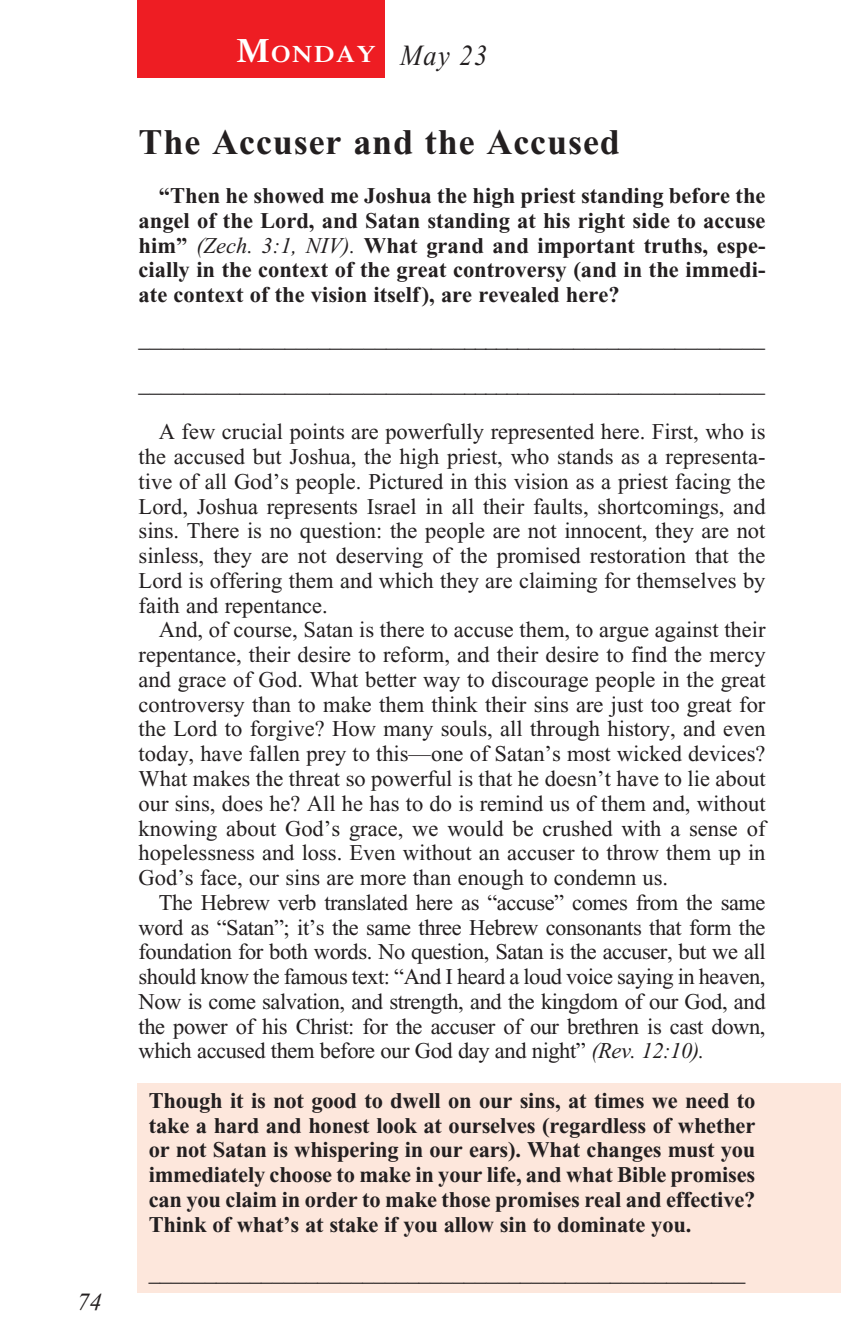
<style>
.page{position:relative;width:841px;height:1337px;background:#fff}
.page>*{position:absolute;margin:0;border:0;box-sizing:border-box;transform-origin:0 0}
._01-Daily_head{font:700 36px "Times New Roman";letter-spacing:.025em;color:#231f20}
._00-Month-Day{font:italic 29.25px "Times New Roman";color:#231f20;scale:.9 1}
.t1{font:italic 24.75px "Times New Roman";color:#231f20}
.t2{font:600 23.62px "Times";letter-spacing:.07em;color:#fff;scale:1.1 1}
._4-Body_Copy{font:22.5px/24.8px "Times New Roman";color:#231f20;text-align:justify}
.x-screened_box-text{font:700 22.5px/24.8px "Times New Roman";letter-spacing:-.01em;color:#231f20;text-align:justify}
._4-Body_Copy-2{font:700 22.5px/24.8px "Times New Roman";color:#231f20;text-align:justify}
.s1{font-size:33.75px}
.s2{font-weight:400;font-style:italic}
.s3{font-style:italic}
</style>
<div class="page">
<div style="left:137px;top:1083px;width:703px;height:209px;background:#fde7dc"></div>
<div style="left:137px;top:0;width:248px;height:78px;background:#ee1d23"></div>
<p class="t1" style="left:77px;top:1288px;width:26px">74</p>
<p class="t2" style="left:236px;top:40px;width:128px"><span class="s1">M</span>ONDAY</p>
<p class="_00-Month-Day" style="left:400px;top:39px;width:98px">May 23</p>
<p class="_01-Daily_head" style="left:139px;top:121px;width:482px">The Accuser and the Accused</p>
<p class="_4-Body_Copy-2" style="left:139px;top:183px;width:628px;text-indent:20px">“Then he showed me Joshua the high priest standing before the angel of the Lord, and Satan standing at his right side to accuse him” <span class="s2">(Zech. 3:1, NIV).</span> What grand and important truths, espe&shy;cially in the context of the great controversy (and in the immedi&shy;ate context of the vision itself), are revealed here?</p>
<p class="_4-Body_Copy" style="left:139px;top:327px;width:627px">________________________________________________________</p>
<p class="_4-Body_Copy" style="left:139px;top:372px;width:627px">________________________________________________________</p>
<p class="_4-Body_Copy" style="left:139px;top:419px;width:628px;text-indent:20px">A few crucial points are powerfully represented here. First, who is the accused but Joshua, the high priest, who stands as a representa&shy;tive of all God’s people. Pictured in this vision as a priest facing the Lord, Joshua represents Israel in all their faults, shortcomings, and sins. There is no question: the people are not innocent, they are not sinless, they are not deserving of the promised restoration that the Lord is offering them and which they are claiming for themselves by faith and repentance.</p>
<p class="_4-Body_Copy" style="left:139px;top:617px;width:628px;text-indent:20px">And, of course, Satan is there to accuse them, to argue against their repentance, their desire to reform, and their desire to find the mercy and grace of God. What better way to discourage people in the great controversy than to make them think their sins are just too great for the Lord to forgive? How many souls, all through history, and even today, have fallen prey to this—one of Satan’s most wicked devices?<br>What makes the threat so powerful is that he doesn’t have to lie about our sins, does he? All he has to do is remind us of them and, without knowing about God’s grace, we would be crushed with a sense of hopelessness and loss. Even without an accuser to throw them up in God’s face, our sins are more than enough to condemn us.</p>
<p class="_4-Body_Copy" style="left:139px;top:890px;width:628px;text-indent:20px">The Hebrew verb translated here as “accuse” comes from the same word as “Satan”; it’s the same three Hebrew consonants that form the foundation for both words. No question, Satan is the accuser, but we all should know the famous text: “And I heard a loud voice saying in heaven, Now is come salvation, and strength, and the kingdom of our God, and the power of his Christ: for the accuser of our brethren is cast down, which accused them before our God day and night” <span class="s3">(Rev. 12:10).</span></p>
<p class="x-screened_box-text" style="left:149px;top:1088px;width:608px">Though it is not good to dwell on our sins, at times we need to take a hard and honest look at ourselves (regardless of whether or not Satan is whispering in our ears). What changes must you immediately choose to make in your life, and what Bible promises can you claim in order to make those promises real and effective?<br>Think of what’s at stake if you allow sin to dominate you.</p>
<p class="x-screened_box-text" style="left:149px;top:1261px;width:598px">_____________________________________________________</p>
</div>
